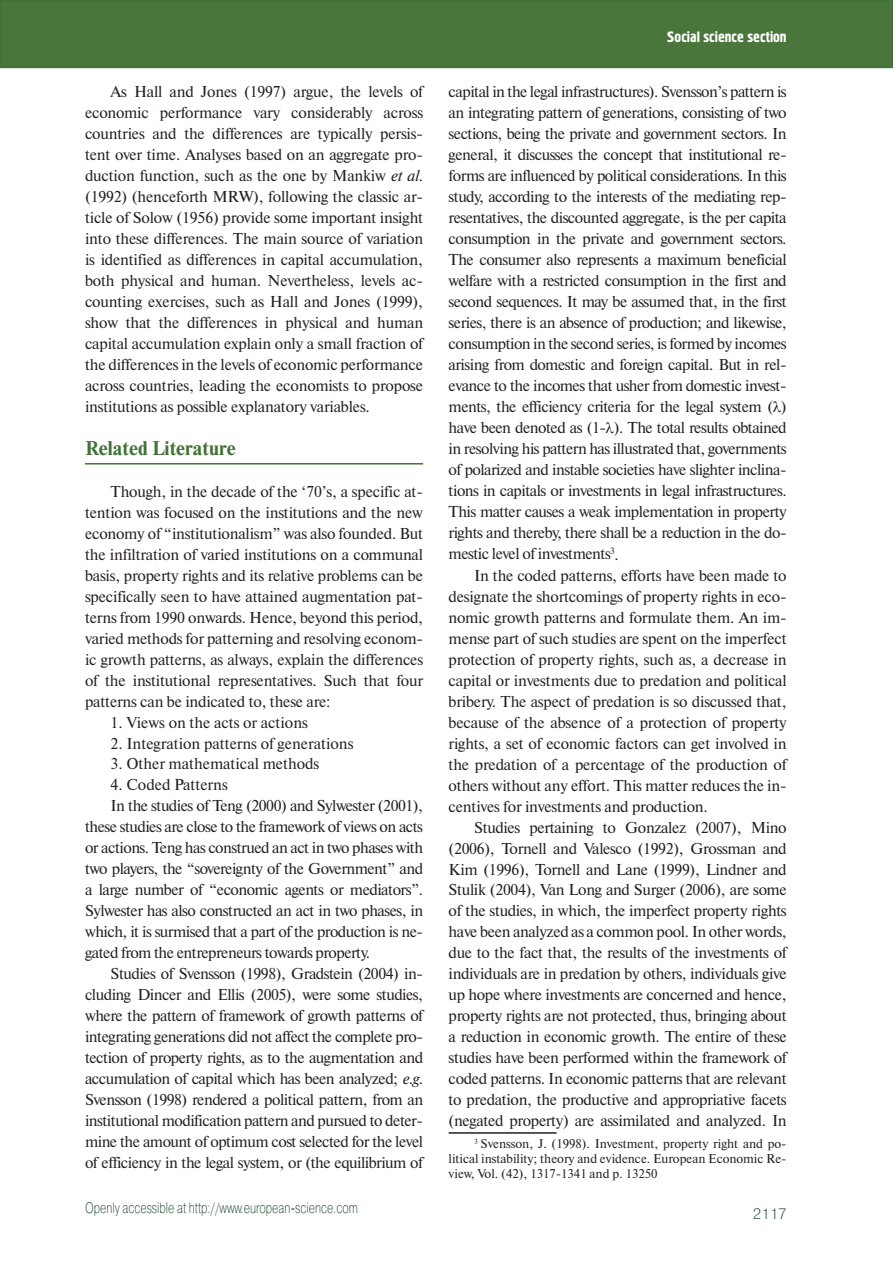
<style>
.page{position:relative;width:893px;height:1263px;background:#fff}
.page>*{position:absolute;margin:0;border:0;box-sizing:border-box;transform-origin:0 0}
.t1{font:700 18.75px "Newton C";color:#417236}
.t2{font:15.75px/21px "Newton C";letter-spacing:-.03em;color:#231f20;text-align:justify}
.t3{font:15.75px "Newton C";color:#231f20}
.t4{font:15px "Pragmatica Light C";color:#0b3e1f;scale:.75 1}
.t5{font:15px "Hermes C";color:#fff}
.t6{font:15px "Pragmatica Light C";color:#0b3e1f}
.t7{font:12.75px/15px "Newton C";color:#231f20;text-align:justify}
.s1{font-style:italic}
</style>
<div class="page">
<div style="left:1px;top:1px;width:891px;height:66px;background:#4a763b"></div>
<div style="left:0;top:0;width:893px;height:68px;border:2px solid #417236"></div>
<hr style="left:85px;top:463px;width:338px;height:1px;background:#417236">
<hr style="left:449px;top:1132px;width:108px;height:2px;background:#231f20">
<p class="t2" style="left:85px;top:82px;width:340px;text-indent:26px">As Hall and Jones (1997) argue, the levels of economic performance vary considerably across countries and the differences are typically persis&shy;tent over time. Analyses based on an aggregate pro&shy;duction function, such as the one by Mankiw <span class="s1">et al</span>. (1992) (henceforth MRW), following the classic ar&shy;ticle of Solow (1956) provide some important insight into these differences. The main source of variation is identified as differences in capital accumulation, both physical and human. Nevertheless, levels ac&shy;counting exercises, such as Hall and Jones (1999), show that the differences in physical and human capital accumulation explain only a small fraction of the differences in the levels of economic performance across countries, leading the economists to propose institutions as possible explanatory variables.</p>
<p class="t1" style="left:85px;top:437px;width:152px">Related Literature</p>
<p class="t2" style="left:85px;top:481px;width:340px;text-indent:26px">Though, in the decade of the ‘70’s, a specific at&shy;tention was focused on the institutions and the new economy of “institutionalism” was also founded. But the infiltration of varied institutions on a communal basis, property rights and its relative problems can be specifically seen to have attained augmentation pat&shy;terns from 1990 onwards. Hence, beyond this period, varied methods for patterning and resolving econom&shy;ic growth patterns, as always, explain the differences of the institutional representatives. Such that four patterns can be indicated to, these are:</p>
<p class="t3" style="left:111px;top:713px;width:199px">1. Views on the acts or actions</p>
<p class="t3" style="left:111px;top:734px;width:244px">2. Integration patterns of generations</p>
<p class="t3" style="left:111px;top:755px;width:210px">3. Other mathematical methods</p>
<p class="t3" style="left:111px;top:776px;width:119px">4. Coded Patterns</p>
<p class="t2" style="left:111px;top:796px;width:314px">In the studies of Teng (2000) and Sylwester (2001),</p>
<p class="t2" style="left:85px;top:817px;width:339px">these studies are close to the framework of views on acts</p>
<p class="t2" style="left:85px;top:838px;width:340px">or actions. Teng has construed an act in two phases with</p>
<p class="t2" style="left:85px;top:859px;width:339px">two players, the “sovereignty of the Government” and</p>
<p class="t2" style="left:85px;top:880px;width:340px">a large number of “economic agents or mediators”.</p>
<p class="t2" style="left:85px;top:901px;width:340px">Sylwester has also constructed an act in two phases, in</p>
<p class="t2" style="left:85px;top:922px;width:340px">which, it is surmised that a part of the production is ne-</p>
<p class="t2" style="left:85px;top:943px;width:287px">gated from the entrepreneurs towards property.</p>
<p class="t2" style="left:111px;top:964px;width:314px">Studies of Svensson (1998), Gradstein (2004) in-</p>
<p class="t2" style="left:85px;top:985px;width:339px">cluding Dincer and Ellis (2005), were some studies,</p>
<p class="t2" style="left:85px;top:1006px;width:340px">where the pattern of framework of growth patterns of</p>
<p class="t2" style="left:85px;top:1026px;width:339px">integrating generations did not affect the complete pro-</p>
<p class="t2" style="left:85px;top:1047px;width:340px">tection of property rights, as to the augmentation and</p>
<p class="t2" style="left:85px;top:1068px;width:340px">accumulation of capital which has been analyzed; <span class="s1">e.g.</span></p>
<p class="t2" style="left:85px;top:1089px;width:340px">Svensson (1998) rendered a political pattern, from an</p>
<p class="t2" style="left:85px;top:1110px;width:339px">institutional modification pattern and pursued to deter-</p>
<p class="t2" style="left:85px;top:1131px;width:339px">mine the amount of optimum cost selected for the level</p>
<p class="t2" style="left:85px;top:1152px;width:339px">of efficiency in the legal system, or (the equilibrium of</p>
<p class="t4" style="left:85px;top:1199px;width:365px">Openly accessible at http://www.european-science.com</p>
<p class="t5" style="left:667px;top:29px;width:121px">Social science section</p>
<p class="t2" style="left:449px;top:81px;width:340px">capital in the legal infrastructures). Svensson’s pattern is an integrating pattern of generations, consisting of two sections, being the private and government sectors. In general, it discusses the concept that institutional re&shy;forms are influenced by political considerations. In this study, according to the interests of the mediating rep&shy;resentatives, the discounted aggregate, is the per capita consumption in the private and government sectors.<br>The consumer also represents a maximum beneficial welfare with a restricted consumption in the first and second sequences. It may be assumed that, in the first series, there is an absence of production; and likewise, consumption in the second series, is formed by incomes arising from domestic and foreign capital. But in rel&shy;evance to the incomes that usher from domestic invest&shy;ments, the efficiency criteria for the legal system ( ) have been denoted as (1- ). The total results obtained in resolving his pattern has illustrated that, governments of polarized and instable societies have slighter inclina&shy;tions in capitals or investments in legal infrastructures.<br>This matter causes a weak implementation in property rights and thereby, there shall be a reduction in the do&shy;mestic level of investments<sup>3</sup>.</p>
<p class="t2" style="left:449px;top:565px;width:340px;text-indent:26px">In the coded patterns, efforts have been made to designate the shortcomings of property rights in eco&shy;nomic growth patterns and formulate them. An im&shy;mense part of such studies are spent on the imperfect protection of property rights, such as, a decrease in capital or investments due to predation and political bribery. The aspect of predation is so discussed that, because of the absence of a protection of property rights, a set of economic factors can get involved in the predation of a percentage of the production of others without any effort. This matter reduces the in&shy;centives for investments and production.</p>
<p class="t2" style="left:449px;top:817px;width:340px;text-indent:26px">Studies pertaining to Gonzalez (2007), Mino (2006), Tornell and Valesco (1992), Grossman and Kim (1996), Tornell and Lane (1999), Lindner and Stulik (2004), Van Long and Surger (2006), are some of the studies, in which, the imperfect property rights have been analyzed as a common pool. In other words, due to the fact that, the results of the investments of individuals are in predation by others, individuals give up hope where investments are concerned and hence, property rights are not protected, thus, bringing about a reduction in economic growth. The entire of these studies have been performed within the framework of coded patterns. In economic patterns that are relevant to predation, the productive and appropriative facets (negated property) are assimilated and analyzed. In</p>
<p class="t7" style="left:449px;top:1136px;width:340px;text-indent:26px"><sup>3</sup> Svensson, J. (1998). Investment, property right and po&shy;litical instability; theory and evidence. European Economic Re&shy;view, Vol. (42), 1317-1341 and p. 13250</p>
<p class="t6" style="left:753px;top:1205px;width:35px">2117</p>
</div>
